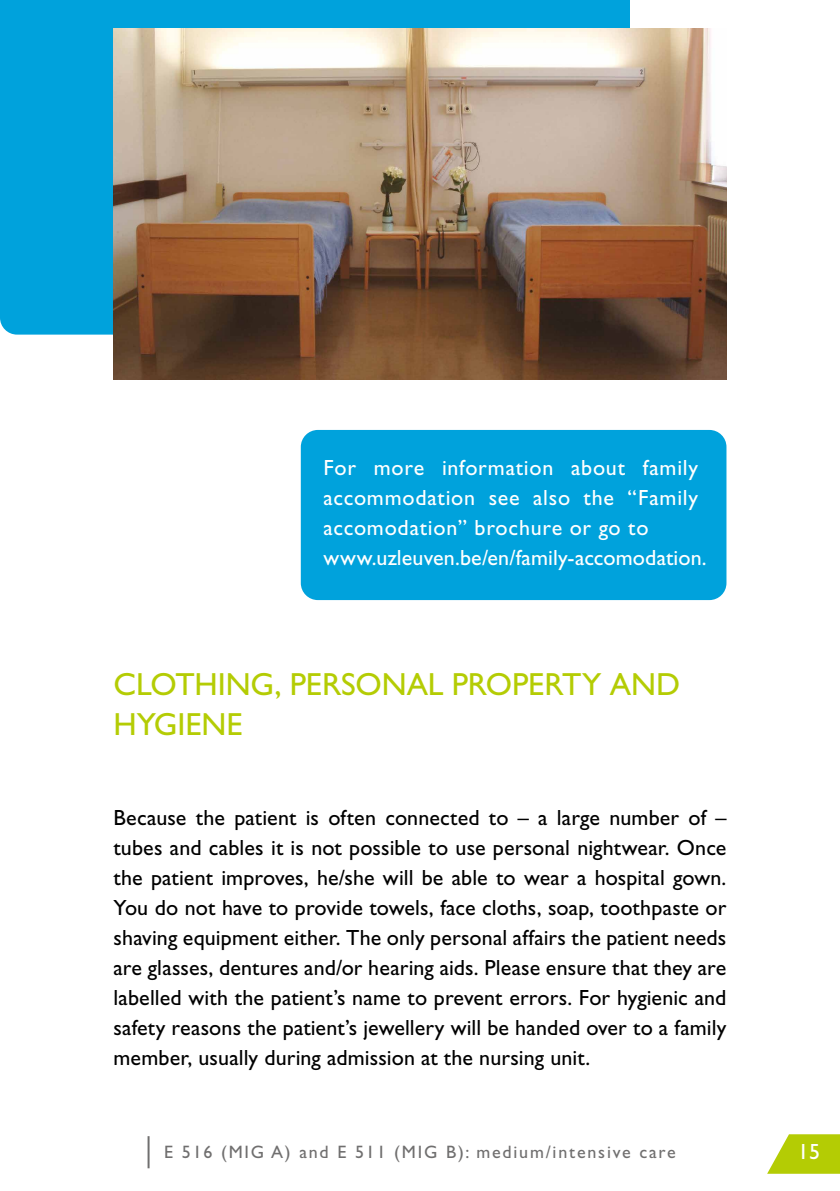
<style>
.page{position:relative;width:840px;height:1191px;background:#fff}
.page>*{position:absolute;margin:0;border:0;box-sizing:border-box;transform-origin:0 0}
.t1{font:32px/40px "Gill Sans Std";letter-spacing:-.005em;color:#b4cc04}
.t2{font:22px/30px "Gill Sans Std";letter-spacing:.005em;color:#000;text-align:justify}
.t3{font:22px/30px "Gill Sans Std";letter-spacing:.03em;color:#fff}
.t4{font:18px "Gill Sans Std";letter-spacing:.1em;color:#706f6f}
</style>
<div class="page">
<hr style="left:147px;top:1136px;width:2px;height:32px;background:#706f6f">
<svg style="left:767px;top:1134px;width:72px;height:39px"></svg>
<div style="left:300px;top:430px;width:426px;height:170px;background:#00a2dc;border-radius:17px"></div>
<div style="left:0;top:0;width:629px;height:334px;background:#00a2dc"></div>
<img style="left:113px;top:28px;width:613px;height:352px">
<p class="t3" style="left:323px;top:453px;width:384px">For more information about family accommodation see also the “Family accomodation” brochure or go to www.uzleuven.be/en/family-accomodation.</p>
<h1 class="t1" style="left:113px;top:664px;width:567px">CLOTHING, PERSONAL PROPERTY AND<br>HYGIENE</h1>
<p class="t2" style="left:113px;top:803px;width:614px">Because the patient is often connected to – a large number of – tubes and cables it is not possible to use personal nightwear. Once the patient improves, he/she will be able to wear a hospital gown.<br>You do not have to provide towels, face cloths, soap, toothpaste or shaving equipment either. The only personal affairs the patient needs are glasses, dentures and/or hearing aids. Please ensure that they are labelled with the patient’s name to prevent errors. For hygienic and safety reasons the patient’s jewellery will be handed over to a family member, usually during admission at the nursing unit.</p>
<p class="t4" style="left:164px;top:1141px;width:512px">E 516 (MIG A) and E 511 (MIG B): medium/intensive care</p>
<p class="t3" style="left:797px;top:1136px;width:23px">15</p>
</div>
